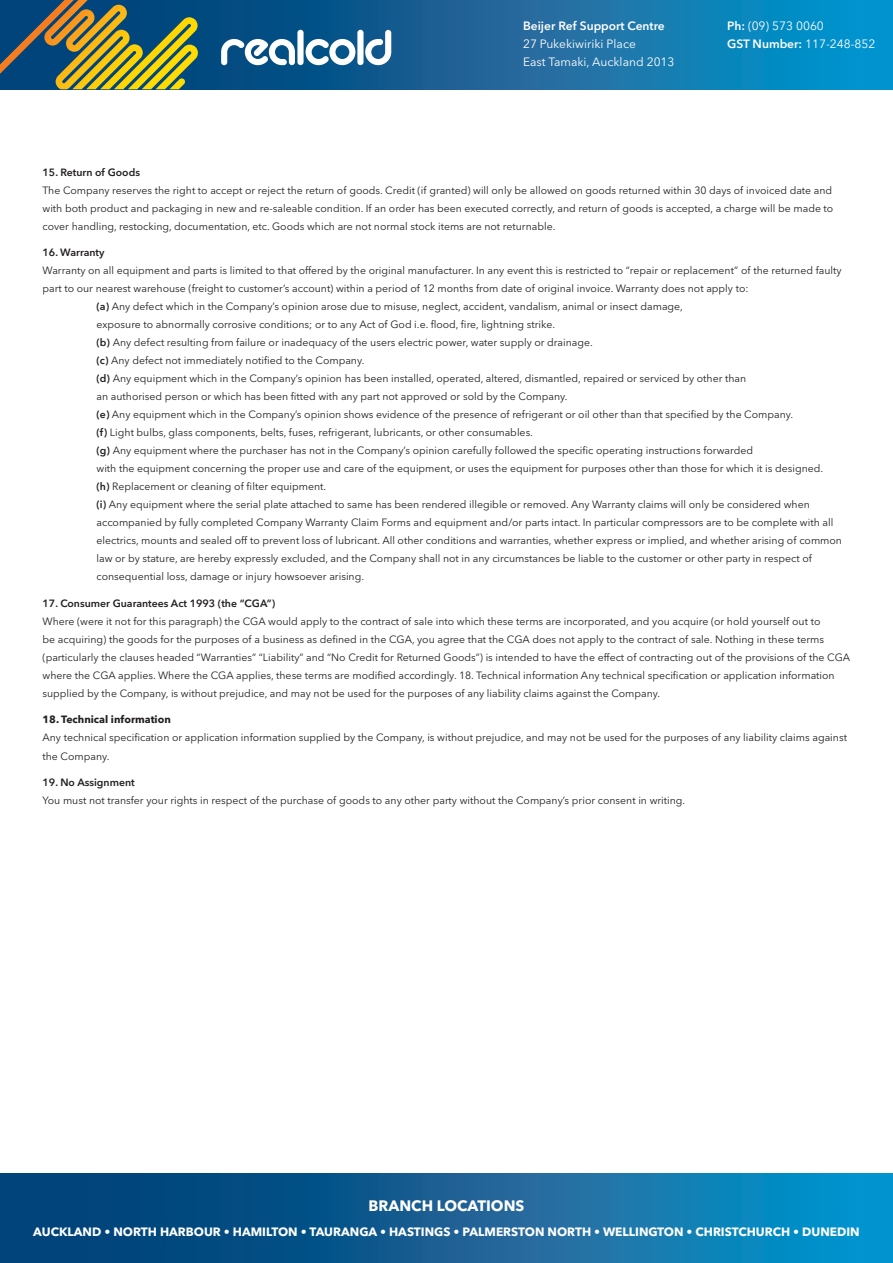
<style>
.page{position:relative;width:893px;height:1263px;background:#fff}
.page>*{position:absolute;margin:0;border:0;box-sizing:border-box;transform-origin:0 0}
.t1{font:700 15px "Avenir Next LT Pro";color:#fff}
.t2{font:700 12px "Avenir Next LT Pro";color:#fff}
.t3{font:12px/18px "Avenir Next LT Pro";color:#fff}
.t4{font:600 12px "Avenir Next LT Pro";color:#fff}
.Dejavu_Book_8_pts{font:10.5px/18px "Avenir Next LT Pro";color:#231f20}
.Dejavu_Book_8_pts-2{font:600 10.5px "Avenir Next LT Pro";color:#231f20}
.s1{font-weight:600}
.s2{font-weight:700}
</style>
<div class="page">
<svg style="left:199px;top:0;width:694px;height:89px;background:#1170a6"></svg>
<svg style="left:221px;top:30px;width:170px;height:35px"></svg>
<svg style="left:0;top:0;width:199px;height:89px;background:#607252"></svg>
<svg style="left:0;top:1174px;width:893px;height:89px;background:#0c6499"></svg>
<p class="t4" style="left:523px;top:19px;width:143px">Beijer Ref Support Centre</p>
<p class="t3" style="left:523px;top:35px;width:153px">27 Pukekiwiriki Place<br>East Tamaki, Auckland 2013</p>
<p class="t3" style="left:727px;top:17px;width:150px"><span class="s1">Ph:</span> (09) 573 0060<br><span class="s1">GST Number:</span> 117-248-852</p>
<p class="Dejavu_Book_8_pts" style="left:43px;top:163px;width:792px"><span class="s1">15. Return of Goods<br></span>The Company reserves the right to accept or reject the return of goods. Credit (if granted) will only be allowed on goods returned within 30 days of invoiced date and with both product and packaging in new and re-saleable condition. If an order has been executed correctly, and return of goods is accepted, a charge will be made to cover handling, restocking, documentation, etc. Goods which are not normal stock items are not returnable.</p>
<p class="Dejavu_Book_8_pts-2" style="left:43px;top:246px;width:64px">16. Warranty</p>
<p class="Dejavu_Book_8_pts" style="left:43px;top:262px;width:801px">Warranty on all equipment and parts is limited to that offered by the original manufacturer. In any event this is restricted to “repair or replacement” of the returned faulty</p>
<p class="Dejavu_Book_8_pts" style="left:43px;top:280px;width:707px">part to our nearest warehouse (freight to customer’s account) within a period of 12 months from date of original invoice. Warranty does not apply to:</p>
<p class="Dejavu_Book_8_pts" style="left:97px;top:298px;width:588px"><span class="s1">(a)</span> Any defect which in the Company’s opinion arose due to misuse, neglect, accident, vandalism, animal or insect damage,</p>
<p class="Dejavu_Book_8_pts" style="left:97px;top:316px;width:460px">exposure to abnormally corrosive conditions; or to any Act of God i.e. flood, fire, lightning strike.</p>
<p class="Dejavu_Book_8_pts" style="left:97px;top:334px;width:498px"><span class="s1">(b)</span> Any defect resulting from failure or inadequacy of the users electric power, water supply or drainage.</p>
<p class="Dejavu_Book_8_pts" style="left:97px;top:352px;width:269px"><span class="s1">(c)</span> Any defect not immediately notified to the Company.</p>
<p class="Dejavu_Book_8_pts" style="left:97px;top:370px;width:651px"><span class="s1">(d)</span> Any equipment which in the Company’s opinion has been installed, operated, altered, dismantled, repaired or serviced by other than</p>
<p class="Dejavu_Book_8_pts" style="left:97px;top:388px;width:473px">an authorised person or which has been fitted with any part not approved or sold by the Company.</p>
<p class="Dejavu_Book_8_pts" style="left:97px;top:406px;width:698px"><span class="s1">(e)</span> Any equipment which in the Company’s opinion shows evidence of the presence of refrigerant or oil other than that specified by the Company.</p>
<p class="Dejavu_Book_8_pts" style="left:97px;top:424px;width:438px"><span class="s1">(f)</span> Light bulbs, glass components, belts, fuses, refrigerant, lubricants, or other consumables.</p>
<p class="Dejavu_Book_8_pts" style="left:97px;top:442px;width:658px"><span class="s1">(g)</span> Any equipment where the purchaser has not in the Company’s opinion carefully followed the specific operating instructions forwarded</p>
<p class="Dejavu_Book_8_pts" style="left:97px;top:460px;width:728px">with the equipment concerning the proper use and care of the equipment, or uses the equipment for purposes other than those for which it is designed.</p>
<p class="Dejavu_Book_8_pts" style="left:97px;top:478px;width:231px"><span class="s1">(h)</span> Replacement or cleaning of filter equipment.</p>
<p class="Dejavu_Book_8_pts" style="left:97px;top:496px;width:715px"><span class="s1">(i)</span> Any equipment where the serial plate attached to same has been rendered illegible or removed. Any Warranty claims will only be considered when</p>
<p class="Dejavu_Book_8_pts" style="left:97px;top:514px;width:738px">accompanied by fully completed Company Warranty Claim Forms and equipment and/or parts intact. In particular compressors are to be complete with all</p>
<p class="Dejavu_Book_8_pts" style="left:97px;top:532px;width:747px">electrics, mounts and sealed off to prevent loss of lubricant. All other conditions and warranties, whether express or implied, and whether arising of common</p>
<p class="Dejavu_Book_8_pts" style="left:97px;top:550px;width:717px">law or by stature, are hereby expressly excluded, and the Company shall not in any circumstances be liable to the customer or other party in respect of</p>
<p class="Dejavu_Book_8_pts" style="left:97px;top:568px;width:269px">consequential loss, damage or injury howsoever arising.</p>
<p class="Dejavu_Book_8_pts" style="left:43px;top:594px;width:809px"><span class="s1">17. Consumer Guarantees Act 1993 (the “CGA”)<br></span>Where (were it not for this paragraph) the CGA would apply to the contract of sale into which these terms are incorporated, and you acquire (or hold yourself out to<br>be acquiring) the goods for the purposes of a business as defined in the CGA, you agree that the CGA does not apply to the contract of sale. Nothing in these terms (particularly the clauses headed “Warranties” “Liability” and “No Credit for Returned Goods”) is intended to have the effect of contracting out of the provisions of the CGA where the CGA applies. Where the CGA applies, these terms are modified accordingly. 18. Technical information Any technical specification or application information supplied by the Company, is without prejudice, and may not be used for the purposes of any liability claims against the Company.</p>
<p class="Dejavu_Book_8_pts" style="left:43px;top:711px;width:806px"><span class="s2">18. Technical information<br></span>Any technical specification or application information supplied by the Company, is without prejudice, and may not be used for the purposes of any liability claims against the Company.</p>
<p class="Dejavu_Book_8_pts" style="left:43px;top:773px;width:644px"><span class="s1">19. No Assignment<br></span>You must not transfer your rights in respect of the purchase of goods to any other party without the Company’s prior consent in writing.</p>
<h1 class="t1" style="left:369px;top:1196px;width:157px">BRANCH LOCATIONS</h1>
<p class="t2" style="left:33px;top:1224px;width:828px">AUCKLAND • NORTH HARBOUR • HAMILTON • TAURANGA • HASTINGS • PALMERSTON NORTH • WELLINGTON • CHRISTCHURCH • DUNEDIN</p>
</div>
